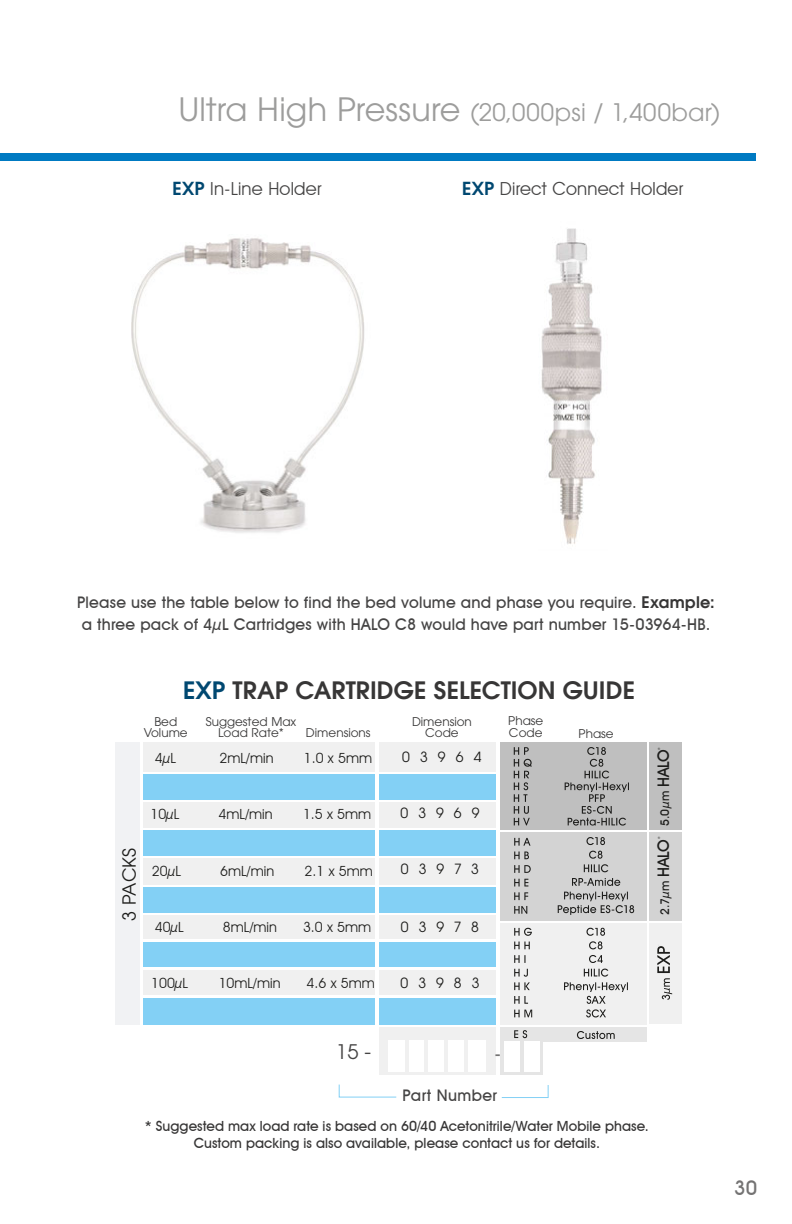
<style>
.page{position:relative;width:792px;height:1224px;background:#fff}
.page>*{position:absolute;margin:0;border:0;box-sizing:border-box;transform-origin:0 0}
.t1{font:24px "ITC Avant Garde Std";letter-spacing:.025em;color:#9d9d9c}
.t2{font:600 24px "Avant Garde";letter-spacing:.005em;color:#373636}
.t3{font:20px "ITC Avant Garde Std";color:#454444}
.t4{font:500 20px "Avant Garde IT Cby BT";color:#747373}
.t5{font:18px "Avant Garde IT Cby BT";letter-spacing:.015em;color:#454444}
.t6{font:18px "ITC Avant Garde Std";color:#1d1d1b}
.t7{font:500 18px "Avant Garde IT Cby BT";color:#747373}
.t8{font:500 16px/22px "Avant Garde IT Cby BT";letter-spacing:.015em;color:#454444}
.t9{font:500 14px/17px "Avant Garde IT Cby BT";letter-spacing:.005em;color:#373636;text-align:center}
.t10{font:14px "Avant Garde IT Cby BT";color:#1d1d1b}
.t11{font:14px "ITC Avant Garde Std";letter-spacing:.715em;color:#1d1d1b}
.t12{font:12px/11.2px "ITC Avant Garde Std";color:#373636;text-align:center}
.t13{font:500 12px "Avant Garde IT Cby BT";color:#1d1d1b}
.t14{font:500 3px "Avant Garde IT Cby BT";color:#1d1d1b}
.s1{font-size:32px}
.s2{font-family:"Avant Garde";font-weight:600;color:#004871}
.s3{font-family:"Avant Garde";font-weight:600;color:#373636}
.s4{color:#004871}
.s5{font-size:16px}
</style>
<div class="page">
<div style="left:0;top:153px;width:756px;height:7px;background:#007ac2"></div>
<div style="left:115px;top:743px;width:25px;height:282px;background:#f1f2f4"></div>
<div style="left:143px;top:743px;width:293px;height:281px;background:#f0f0f0"></div>
<div style="left:377px;top:743px;width:118px;height:332px;background:#f0f0f0"></div>
<div style="left:143px;top:997px;width:352px;height:28px;background:#83d0f5"></div>
<div style="left:143px;top:941px;width:352px;height:27px;background:#83d0f5"></div>
<div style="left:143px;top:886px;width:352px;height:28px;background:#83d0f5"></div>
<div style="left:143px;top:829px;width:352px;height:27px;background:#83d0f5"></div>
<div style="left:143px;top:773px;width:352px;height:28px;background:#83d0f5"></div>
<div style="left:500px;top:921px;width:181px;height:132px;background:#f0f0f0"></div>
<div style="left:500px;top:1027px;width:169px;height:48px;background:#e5e5e5"></div>
<div style="left:500px;top:832px;width:181px;height:90px;background:#d3d3d3"></div>
<svg style="left:514px;top:1030px;width:13px;height:8px"></svg>
<svg style="left:514px;top:1010px;width:18px;height:7px"></svg>
<svg style="left:514px;top:996px;width:14px;height:8px"></svg>
<svg style="left:514px;top:969px;width:16px;height:21px"></svg>
<svg style="left:514px;top:955px;width:12px;height:8px"></svg>
<svg style="left:514px;top:942px;width:16px;height:7px"></svg>
<svg style="left:514px;top:928px;width:18px;height:8px"></svg>
<svg style="left:514px;top:906px;width:13px;height:8px"></svg>
<svg style="left:514px;top:892px;width:14px;height:8px"></svg>
<svg style="left:514px;top:879px;width:14px;height:7px"></svg>
<svg style="left:514px;top:865px;width:17px;height:8px"></svg>
<svg style="left:514px;top:852px;width:15px;height:7px"></svg>
<svg style="left:514px;top:838px;width:17px;height:8px"></svg>
<svg style="left:577px;top:1031px;width:38px;height:8px"></svg>
<svg style="left:564px;top:969px;width:64px;height:48px"></svg>
<svg style="left:589px;top:955px;width:14px;height:8px"></svg>
<svg style="left:586px;top:928px;width:19px;height:21px"></svg>
<svg style="left:558px;top:892px;width:76px;height:23px"></svg>
<svg style="left:572px;top:878px;width:48px;height:8px"></svg>
<svg style="left:584px;top:851px;width:24px;height:21px"></svg>
<svg style="left:586px;top:837px;width:19px;height:8px"></svg>
<hr style="left:496px;top:921px;width:275px;height:2px;background:#fff">
<div style="left:648px;top:1024px;width:60px;height:31px;background:#fff"></div>
<div style="left:543px;top:1042px;width:127px;height:67px;background:#fff"></div>
<svg style="left:501px;top:1085px;width:48px;height:13px"></svg>
<svg style="left:338px;top:1084px;width:59px;height:14px"></svg>
<hr style="left:143px;top:772px;width:358px;height:2px;background:#fff">
<hr style="left:143px;top:800px;width:359px;height:2px;background:#fff">
<hr style="left:143px;top:885px;width:357px;height:2px;background:#fff">
<hr style="left:142px;top:940px;width:358px;height:2px;background:#fff">
<hr style="left:143px;top:828px;width:356px;height:2px;background:#fff">
<hr style="left:143px;top:856px;width:356px;height:2px;background:#fff">
<hr style="left:142px;top:913px;width:358px;height:2px;background:#fff">
<hr style="left:115px;top:1025px;width:560px;height:2px;background:#fff">
<hr style="left:142px;top:996px;width:356px;height:2px;background:#fff">
<hr style="left:376px;top:738px;width:3px;height:341px;background:#fff">
<div style="left:388px;top:1040px;width:97px;height:31px;background:#fff"></div>
<div style="left:504px;top:1042px;width:36px;height:30px;background:#fff"></div>
<hr style="left:405px;top:1034px;width:3px;height:40px;background:#f0f0f0">
<hr style="left:425px;top:1033px;width:3px;height:41px;background:#f0f0f0">
<hr style="left:445px;top:1034px;width:3px;height:40px;background:#f0f0f0">
<hr style="left:465px;top:1034px;width:3px;height:40px;background:#f0f0f0">
<hr style="left:520px;top:1040px;width:3px;height:34px;background:#e5e5e5">
<svg style="left:657px;top:946px;width:15px;height:54px"></svg>
<div style="left:500px;top:743px;width:181px;height:87px;background:#bfbfbf"></div>
<svg style="left:514px;top:747px;width:18px;height:78px"></svg>
<svg style="left:565px;top:747px;width:64px;height:79px"></svg>
<hr style="left:647px;top:730px;width:2px;height:330px;background:#fff">
<img style="left:131px;top:238px;width:233px;height:295px">
<img style="left:541px;top:228px;width:61px;height:316px">
<hr style="left:142px;top:968px;width:358px;height:2px;background:#fff">
<h1 class="t1" style="left:178px;top:98px;width:543px"><span class="s1">Ultra High Pressure</span> (20,000psi / 1,400bar)</h1>
<p class="t5" style="left:172px;top:178px;width:151px"><span class="s2">EXP</span> In-Line Holder</p>
<p class="t5" style="left:462px;top:178px;width:223px"><span class="s2">EXP</span> Direct Connect Holder</p>
<p class="t8" style="left:77px;top:591px;width:639px">Please use the table below to find the bed volume and phase you require. <span class="s3">Example: </span>a three pack of 4µL Cartridges with HALO C8 would have part number 15-03964-HB.</p>
<h1 class="t2" style="left:183px;top:674px;width:454px"><span class="s4">EXP</span> TRAP CARTRIDGE SELECTION GUIDE</h1>
<p class="t12" style="left:144px;top:716px;width:45px">Bed<br>Volume</p>
<p class="t12" style="left:206px;top:716px;width:92px">Suggested Max<br>Load Rate*</p>
<p class="t12" style="left:306px;top:727px;width:66px">Dimensions</p>
<p class="t12" style="left:412px;top:716px;width:61px">Dimension<br>Code</p>
<p class="t10" style="left:155px;top:750px;width:23px">4µL</p>
<p class="t10" style="left:220px;top:750px;width:55px">2mL/min</p>
<p class="t10" style="left:304px;top:750px;width:70px">1.0 x 5mm</p>
<p class="t6" style="left:118px;top:921px;width:74px;rotate:-90deg">3 PACKS</p>
<p class="t10" style="left:150px;top:806px;width:31px">10µL</p>
<p class="t10" style="left:219px;top:806px;width:55px">4mL/min</p>
<p class="t10" style="left:303px;top:806px;width:70px">1.5 x 5mm</p>
<p class="t10" style="left:152px;top:862px;width:31px">20µL</p>
<p class="t10" style="left:220px;top:862px;width:55px">6mL/min</p>
<p class="t10" style="left:305px;top:862px;width:70px">2.1 x 5mm</p>
<p class="t10" style="left:155px;top:918px;width:31px">40µL</p>
<p class="t10" style="left:223px;top:918px;width:55px">8mL/min</p>
<p class="t10" style="left:303px;top:918px;width:70px">3.0 x 5mm</p>
<p class="t10" style="left:151px;top:974px;width:39px">100µL</p>
<p class="t10" style="left:219px;top:974px;width:63px">10mL/min</p>
<p class="t10" style="left:307px;top:974px;width:70px">4.6 x 5mm</p>
<p class="t11" style="left:402px;top:748px;width:81px">03964</p>
<p class="t11" style="left:400px;top:805px;width:81px">03969</p>
<p class="t11" style="left:401px;top:861px;width:80px">03973</p>
<p class="t11" style="left:401px;top:918px;width:80px">03978</p>
<p class="t11" style="left:400px;top:974px;width:81px">03983</p>
<p class="t12" style="left:508px;top:715px;width:37px;text-align:left">Phase<br>Code</p>
<p class="t12" style="left:579px;top:727px;width:37px">Phase</p>
<p class="t14" style="left:657px;top:750px;width:4px;rotate:-90deg">®</p>
<p class="t13" style="left:658px;top:826px;width:78px;rotate:-90deg">5.0µm <span class="s5">HALO</span></p>
<p class="t14" style="left:657px;top:839px;width:4px;rotate:-90deg">®</p>
<p class="t13" style="left:658px;top:915px;width:77px;rotate:-90deg">2.7µm <span class="s5">HALO</span></p>
<p class="t3" style="left:336px;top:1039px;width:36px">15 -</p>
<p class="t7" style="left:495px;top:1043px;width:7px">-</p>
<p class="t8" style="left:403px;top:1084px;width:96px">Part Number</p>
<p class="t9" style="left:145px;top:1117px;width:506px">* Suggested max load rate is based on 60/40 Acetonitrile/Water Mobile phase.<br>Custom packing is also available, please contact us for details.</p>
<p class="t4" style="left:734px;top:1176px;width:24px">30</p>
</div>
